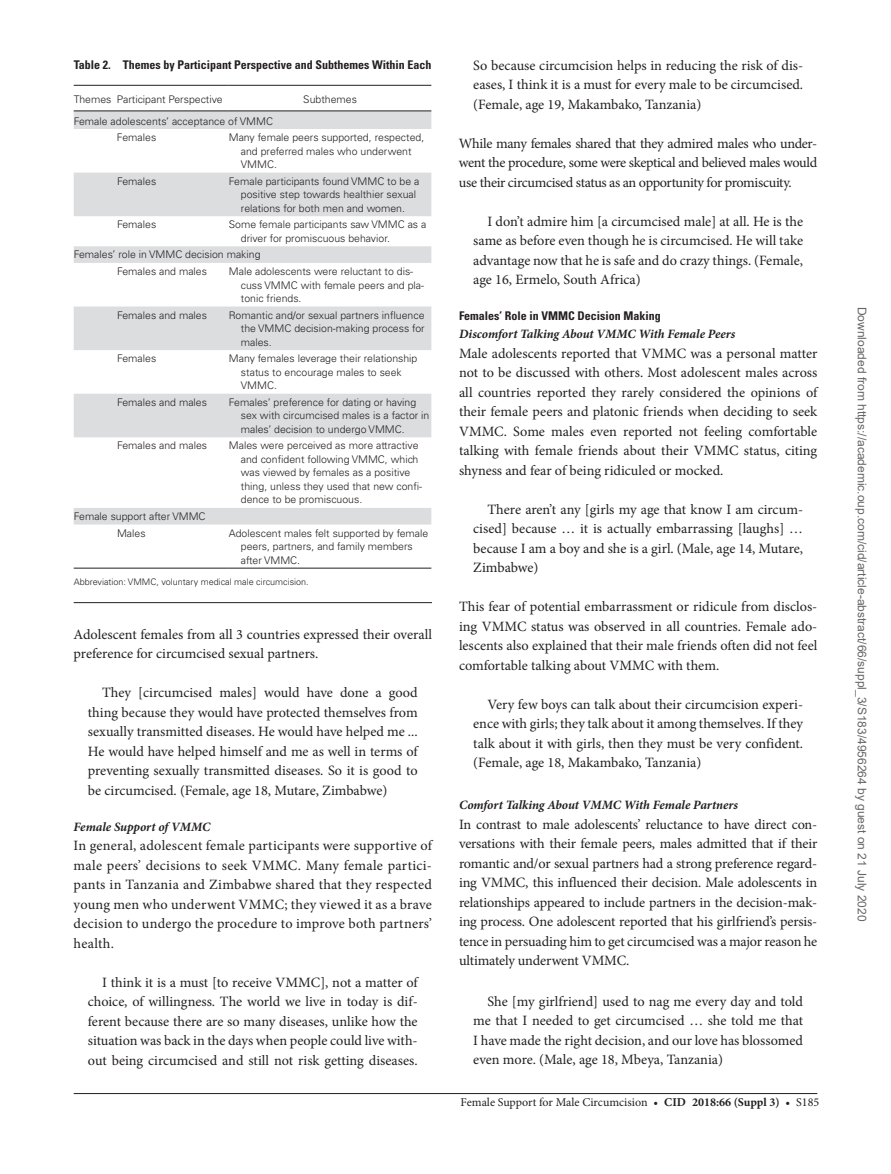
<style>
.page{position:relative;width:891px;height:1174px;background:#fff}
.page>*{position:absolute;margin:0;border:0;box-sizing:border-box;transform-origin:0 0}
.t1{font:14.25px/19.5px "Minion Pro";color:#231f20;text-align:justify}
.t2{font:italic 700 12.75px "Minion Pro";letter-spacing:-.005em;color:#231f20}
.t3{font:12px "Arial";color:#666}
.t4{font:700 condensed 12px "Univers LT Std";color:#231f20}
.t5{font:12px "Minion Pro";color:#231f20}
.t6{font:300 10.5px/13.5px "Univers LT Std";color:#231f20}
.t7{font:300 9px "Univers LT Std";color:#231f20}
.s1{font-weight:700}
</style>
<div class="page">
<hr style="left:74px;top:1093px;width:743px;height:1px;background:#231f20">
<hr style="left:74px;top:602px;width:358px;height:1px;background:#231f20">
<svg style="left:74px;top:112px;width:357px;height:413px"></svg>
<hr style="left:74px;top:568px;width:43px;height:1px;background:#231f20">
<hr style="left:117px;top:568px;width:112px;height:1px;background:#231f20">
<hr style="left:229px;top:568px;width:202px;height:1px;background:#231f20">
<hr style="left:74px;top:85px;width:43px;height:1px;background:#231f20">
<hr style="left:117px;top:85px;width:112px;height:1px;background:#231f20">
<hr style="left:229px;top:85px;width:202px;height:1px;background:#231f20">
<hr style="left:117px;top:111px;width:112px;height:1px;background:#231f20">
<hr style="left:74px;top:111px;width:43px;height:1px;background:#231f20">
<hr style="left:229px;top:111px;width:202px;height:1px;background:#231f20">
<p class="t4" style="left:74px;top:58px;width:359px">Table 2. Themes by Participant Perspective and Subthemes Within Each</p>
<p class="t6" style="left:74px;top:93px;width:150px">Themes Participant Perspective</p>
<p class="t6" style="left:303px;top:93px;width:55px">Subthemes</p>
<p class="t6" style="left:117px;top:112px;width:158px;line-height:16.6px;text-indent:-43px">Female adolescents’ acceptance of VMMC<br>Females</p>
<p class="t6" style="left:241px;top:131px;width:185px;text-indent:-12px">Many female peers supported, respected, and preferred males who underwent<br>VMMC.</p>
<p class="t6" style="left:117px;top:174px;width:41px">Females</p>
<p class="t6" style="left:241px;top:174px;width:180px;text-indent:-12px">Female participants found VMMC to be a positive step towards healthier sexual relations for both men and women.</p>
<p class="t6" style="left:117px;top:218px;width:41px">Females</p>
<p class="t6" style="left:241px;top:218px;width:187px;text-indent:-12px">Some female participants saw VMMC as a driver for promiscuous behavior.</p>
<p class="t6" style="left:117px;top:246px;width:145px;line-height:16.6px;text-indent:-43px">Females’ role in VMMC decision making<br>Females and males</p>
<p class="t6" style="left:241px;top:265px;width:185px;text-indent:-12px">Male adolescents were reluctant to dis&shy;cuss VMMC with female peers and pla&shy;tonic friends.</p>
<p class="t6" style="left:117px;top:308px;width:92px">Females and males</p>
<p class="t6" style="left:241px;top:308px;width:185px;text-align:justify;text-indent:-12px">Romantic and/or sexual partners influence the VMMC decision-making process for males.</p>
<p class="t6" style="left:117px;top:352px;width:41px">Females</p>
<p class="t6" style="left:241px;top:352px;width:178px;text-indent:-12px">Many females leverage their relationship status to encourage males to seek<br>VMMC.</p>
<p class="t6" style="left:117px;top:395px;width:92px">Females and males</p>
<p class="t6" style="left:241px;top:395px;width:190px;text-indent:-12px">Females’ preference for dating or having sex with circumcised males is a factor in males’ decision to undergo VMMC.</p>
<p class="t6" style="left:117px;top:439px;width:92px">Females and males</p>
<p class="t6" style="left:241px;top:439px;width:183px;text-indent:-12px">Males were perceived as more attractive and confident following VMMC, which was viewed by females as a positive thing, unless they used that new confi&shy;dence to be promiscuous.</p>
<p class="t6" style="left:117px;top:508px;width:90px;line-height:16.6px;text-indent:-43px">Female support after VMMC<br>Males</p>
<p class="t6" style="left:241px;top:526px;width:189px;text-indent:-12px">Adolescent males felt supported by female peers, partners, and family members after VMMC.</p>
<p class="t7" style="left:74px;top:576px;width:237px">Abbreviation: VMMC, voluntary medical male circumcision.</p>
<p class="t1" style="left:74px;top:625px;width:360px">Adolescent females from all 3 countries expressed their overall preference for circumcised sexual partners.</p>
<p class="t1" style="left:88px;top:683px;width:331px;text-indent:14px">They [circumcised males] would have done a good thing because they would have protected themselves from sexually transmitted diseases. He would have helped me ...<br>He would have helped himself and me as well in terms of preventing sexually transmitted diseases. So it is good to be circumcised. (Female, age 18, Mutare, Zimbabwe)</p>
<p class="t2" style="left:74px;top:818px;width:138px">Female Support of VMMC</p>
<p class="t1" style="left:74px;top:836px;width:360px">In general, adolescent female participants were supportive of male peers’ decisions to seek VMMC. Many female partici&shy;pants in Tanzania and Zimbabwe shared that they respected young men who underwent VMMC; they viewed it as a brave decision to undergo the procedure to improve both partners’ health.</p>
<p class="t1" style="left:88px;top:973px;width:331px;text-indent:14px">I think it is a must [to receive VMMC], not a matter of choice, of willingness. The world we live in today is dif&shy;ferent because there are so many diseases, unlike how the situation was back in the days when people could live with&shy;out being circumcised and still not risk getting diseases.</p>
<p class="t1" style="left:473px;top:55px;width:331px">So because circumcision helps in reducing the risk of dis&shy;eases, I think it is a must for every male to be circumcised. (Female, age 19, Makambako, Tanzania)</p>
<p class="t1" style="left:459px;top:133px;width:360px">While many females shared that they admired males who under&shy;went the procedure, some were skeptical and believed males would use their circumcised status as an opportunity for promiscuity.</p>
<p class="t1" style="left:473px;top:211px;width:331px;text-indent:14px">I don’t admire him [a circumcised male] at all. He is the same as before even though he is circumcised. He will take advantage now that he is safe and do crazy things. (Female, age 16, Ermelo, South Africa)</p>
<p class="t4" style="left:459px;top:309px;width:203px">Females’ Role in VMMC Decision Making</p>
<p class="t2" style="left:459px;top:325px;width:278px">Discomfort Talking About VMMC With Female Peers</p>
<p class="t1" style="left:459px;top:343px;width:360px">Male adolescents reported that VMMC was a personal matter not to be discussed with others. Most adolescent males across all countries reported they rarely considered the opinions of their female peers and platonic friends when deciding to seek VMMC. Some males even reported not feeling comfortable talking with female friends about their VMMC status, citing shyness and fear of being ridiculed or mocked.</p>
<p class="t1" style="left:473px;top:499px;width:331px;text-indent:14px">There aren’t any [girls my age that know I am circum&shy;cised] because … it is actually embarrassing [laughs] … because I am a boy and she is a girl. (Male, age 14, Mutare, Zimbabwe)</p>
<p class="t1" style="left:459px;top:597px;width:360px">This fear of potential embarrassment or ridicule from disclos&shy;ing VMMC status was observed in all countries. Female ado&shy;lescents also explained that their male friends often did not feel comfortable talking about VMMC with them.</p>
<p class="t1" style="left:473px;top:694px;width:331px;text-indent:14px">Very few boys can talk about their circumcision experi&shy;ence with girls; they talk about it among themselves. If they talk about it with girls, then they must be very confident. (Female, age 18, Makambako, Tanzania)</p>
<p class="t2" style="left:459px;top:796px;width:281px">Comfort Talking About VMMC With Female Partners</p>
<p class="t1" style="left:459px;top:814px;width:360px">In contrast to male adolescents’ reluctance to have direct con&shy;versations with their female peers, males admitted that if their romantic and/or sexual partners had a strong preference regard&shy;ing VMMC, this influenced their decision. Male adolescents in relationships appeared to include partners in the decision-mak&shy;ing process. One adolescent reported that his girlfriend’s persis&shy;tence in persuading him to get circumcised was a major reason he ultimately underwent VMMC.</p>
<p class="t1" style="left:473px;top:991px;width:331px;text-indent:14px">She [my girlfriend] used to nag me every day and told me that I needed to get circumcised … she told me that I have made the right decision, and our love has blossomed even more. (Male, age 18, Mbeya, Tanzania)</p>
<p class="t5" style="left:461px;top:1094px;width:360px">Female Support for Male Circumcision • <span class="s1">CID 2018:66 (Suppl 3)</span> • S185</p>
<p class="t3" style="left:866px;top:307px;width:616px;rotate:90deg">Downloaded from https://academic.oup.com/cid/article-abstract/66/suppl_3/S183/4956264 by guest on 21 July 2020</p>
</div>
